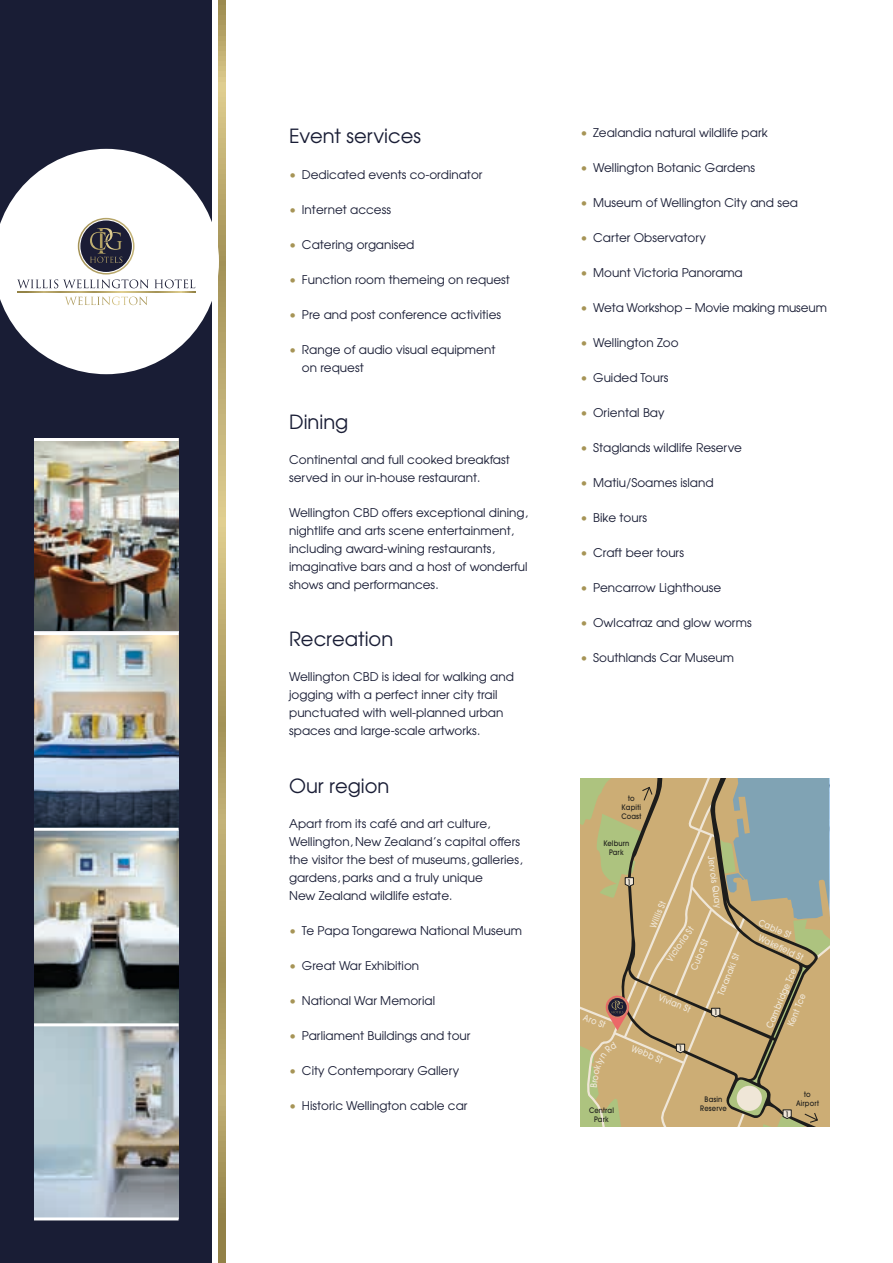
<style>
.page{position:relative;width:893px;height:1263px;background:#fff}
.page>*{position:absolute;margin:0;border:0;box-sizing:border-box;transform-origin:0 0}
.t1{font:19.5px "Avant Garde";color:#191d35}
.t2{font:12px/18px "Avant Garde";color:#191d35}
.t3{font:500 9px "Avant Garde";color:#efe6d7;scale:.9 1}
.t4{font:500 7.5px/9px "Avant Garde";letter-spacing:.02em;color:#1d1d1b;text-align:center;scale:.9 1}
.t5{font:500 7.5px "Avant Garde";letter-spacing:.02em;color:#1d1d1b;scale:.96 1}
.s1{color:#a69456}
</style>
<div class="page">
<div style="left:0;top:0;width:213px;height:1263px;background:#191d35"></div>
<img style="left:34px;top:441px;width:145px;height:190px">
<img style="left:34px;top:831px;width:145px;height:192px">
<svg style="left:34px;top:1026px;width:145px;height:191px;background:#acb7be"></svg>
<img style="left:34px;top:631px;width:145px;height:197px">
<svg style="left:219px;top:0;width:6px;height:1263px;background:#b8a76b"></svg>
<svg style="left:0;top:149px;width:219px;height:225px;fill:#fff"></svg>
<hr style="left:34px;top:438px;width:145px;height:3px;background:#fff">
<hr style="left:34px;top:632px;width:145px;height:3px;background:#fff">
<hr style="left:34px;top:828px;width:145px;height:3px;background:#fff">
<hr style="left:34px;top:1023px;width:145px;height:3px;background:#fff">
<hr style="left:34px;top:1217px;width:145px;height:3px;background:#fff">
<svg style="left:65px;top:297px;width:83px;height:8px"></svg>
<svg style="left:17px;top:218px;width:178px;height:70px;background:#d5d5d6"></svg>
<svg style="left:17px;top:292px;width:178px;height:1px"></svg>
<svg style="left:580px;top:778px;width:249px;height:349px;background:#b8a87d"></svg>
<h1 class="t1" style="left:289px;top:124px;width:133px">Event services</h1>
<p class="t2" style="left:289px;top:165px;width:195px"><span class="s1">•</span> Dedicated events co-ordinator</p>
<p class="t2" style="left:289px;top:200px;width:103px"><span class="s1">•</span> Internet access</p>
<p class="t2" style="left:289px;top:235px;width:127px"><span class="s1">•</span> Catering organised</p>
<p class="t2" style="left:289px;top:270px;width:222px"><span class="s1">•</span> Function room themeing on request</p>
<p class="t2" style="left:289px;top:305px;width:213px"><span class="s1">•</span> Pre and post conference activities</p>
<p class="t2" style="left:302px;top:340px;width:195px;text-indent:-13px"><span class="s1">•</span> Range of audio visual equipment on request</p>
<h1 class="t1" style="left:289px;top:410px;width:61px">Dining</h1>
<p class="t2" style="left:289px;top:450px;width:222px">Continental and full cooked breakfast served in our in-house restaurant.</p>
<p class="t2" style="left:289px;top:503px;width:240px">Wellington CBD offers exceptional dining, nightlife and arts scene entertainment, including award-wining restaurants, imaginative bars and a host of wonderful shows and performances.</p>
<h1 class="t1" style="left:289px;top:627px;width:106px">Recreation</h1>
<p class="t2" style="left:289px;top:668px;width:226px">Wellington CBD is ideal for walking and jogging with a perfect inner city trail punctuated with well-planned urban spaces and large-scale artworks.</p>
<h1 class="t1" style="left:289px;top:774px;width:102px">Our region</h1>
<p class="t2" style="left:289px;top:814px;width:235px">Apart from its café and art culture, Wellington, New Zealand’s capital offers the visitor the best of museums, galleries, gardens, parks and a truly unique<br>New Zealand wildlife estate.</p>
<p class="t2" style="left:289px;top:921px;width:234px"><span class="s1">•</span> Te Papa Tongarewa National Museum</p>
<p class="t2" style="left:289px;top:956px;width:132px"><span class="s1">•</span> Great War Exhibition</p>
<p class="t2" style="left:289px;top:991px;width:147px"><span class="s1">•</span> National War Memorial</p>
<p class="t2" style="left:289px;top:1026px;width:183px"><span class="s1">•</span> Parliament Buildings and tour</p>
<p class="t2" style="left:289px;top:1061px;width:172px"><span class="s1">•</span> City Contemporary Gallery</p>
<p class="t2" style="left:289px;top:1096px;width:180px"><span class="s1">•</span> Historic Wellington cable car</p>
<p class="t2" style="left:580px;top:124px;width:189px"><span class="s1">•</span> Zealandia natural wildlife park</p>
<p class="t2" style="left:580px;top:159px;width:176px"><span class="s1">•</span> Wellington Botanic Gardens</p>
<p class="t2" style="left:580px;top:194px;width:219px"><span class="s1">•</span> Museum of Wellington City and sea</p>
<p class="t2" style="left:580px;top:229px;width:127px"><span class="s1">•</span> Carter Observatory</p>
<p class="t2" style="left:580px;top:264px;width:164px"><span class="s1">•</span> Mount Victoria Panorama</p>
<p class="t2" style="left:580px;top:299px;width:248px"><span class="s1">•</span> Weta Workshop – Movie making museum</p>
<p class="t2" style="left:580px;top:334px;width:100px"><span class="s1">•</span> Wellington Zoo</p>
<p class="t2" style="left:580px;top:369px;width:90px"><span class="s1">•</span> Guided Tours</p>
<p class="t2" style="left:580px;top:404px;width:86px"><span class="s1">•</span> Oriental Bay</p>
<p class="t2" style="left:580px;top:439px;width:163px"><span class="s1">•</span> Staglands wildlife Reserve</p>
<p class="t2" style="left:580px;top:474px;width:135px"><span class="s1">•</span> Matiu/Soames island</p>
<p class="t2" style="left:580px;top:509px;width:68px"><span class="s1">•</span> Bike tours</p>
<p class="t2" style="left:580px;top:544px;width:105px"><span class="s1">•</span> Craft beer tours</p>
<p class="t2" style="left:580px;top:579px;width:142px"><span class="s1">•</span> Pencarrow Lighthouse</p>
<p class="t2" style="left:580px;top:614px;width:173px"><span class="s1">•</span> Owlcatraz and glow worms</p>
<p class="t2" style="left:580px;top:649px;width:155px"><span class="s1">•</span> Southlands Car Museum</p>
<p class="t4" style="left:621px;top:794px;width:24px">to<br>Kapiti<br>Coast</p>
<p class="t4" style="left:603px;top:839px;width:30px">Kelburn<br>Park</p>
<p class="t5" style="left:627px;top:877px;width:6px">1</p>
<p class="t3" style="left:586px;top:1011px;width:27px;rotate:22deg">Aro St</p>
<p class="t3" style="left:716px;top:855px;width:61px;rotate:82deg">Jervois Quay</p>
<p class="t3" style="left:647px;top:926px;width:33px;rotate:-68deg">Willis St</p>
<p class="t3" style="left:664px;top:958px;width:46px;rotate:-56deg">Victoria St</p>
<p class="t3" style="left:688px;top:967px;width:37px;rotate:-68deg">Cuba St</p>
<p class="t3" style="left:715px;top:992px;width:50px;rotate:-68deg">Taranaki St</p>
<p class="t3" style="left:661px;top:991px;width:39px;rotate:23deg">Vivian St</p>
<p class="t5" style="left:714px;top:1008px;width:6px">1</p>
<p class="t3" style="left:634px;top:1042px;width:38px;rotate:23deg">Webb St</p>
<p class="t5" style="left:678px;top:1043px;width:6px">1</p>
<p class="t3" style="left:761px;top:916px;width:40px;rotate:23deg">Cable St</p>
<p class="t3" style="left:761px;top:932px;width:56px;rotate:26deg">Wakefi eld St</p>
<p class="t3" style="left:764px;top:1025px;width:73px;rotate:-67deg">Cambridge Tce</p>
<p class="t3" style="left:785px;top:1024px;width:39px;rotate:-68deg">Kent Tce</p>
<p class="t4" style="left:589px;top:1106px;width:29px">Central<br>Park</p>
<p class="t4" style="left:700px;top:1094px;width:31px">Basin<br>Reserve</p>
<p class="t4" style="left:796px;top:1090px;width:27px">to<br>Airport</p>
<p class="t5" style="left:785px;top:1109px;width:6px">1</p>
</div>
